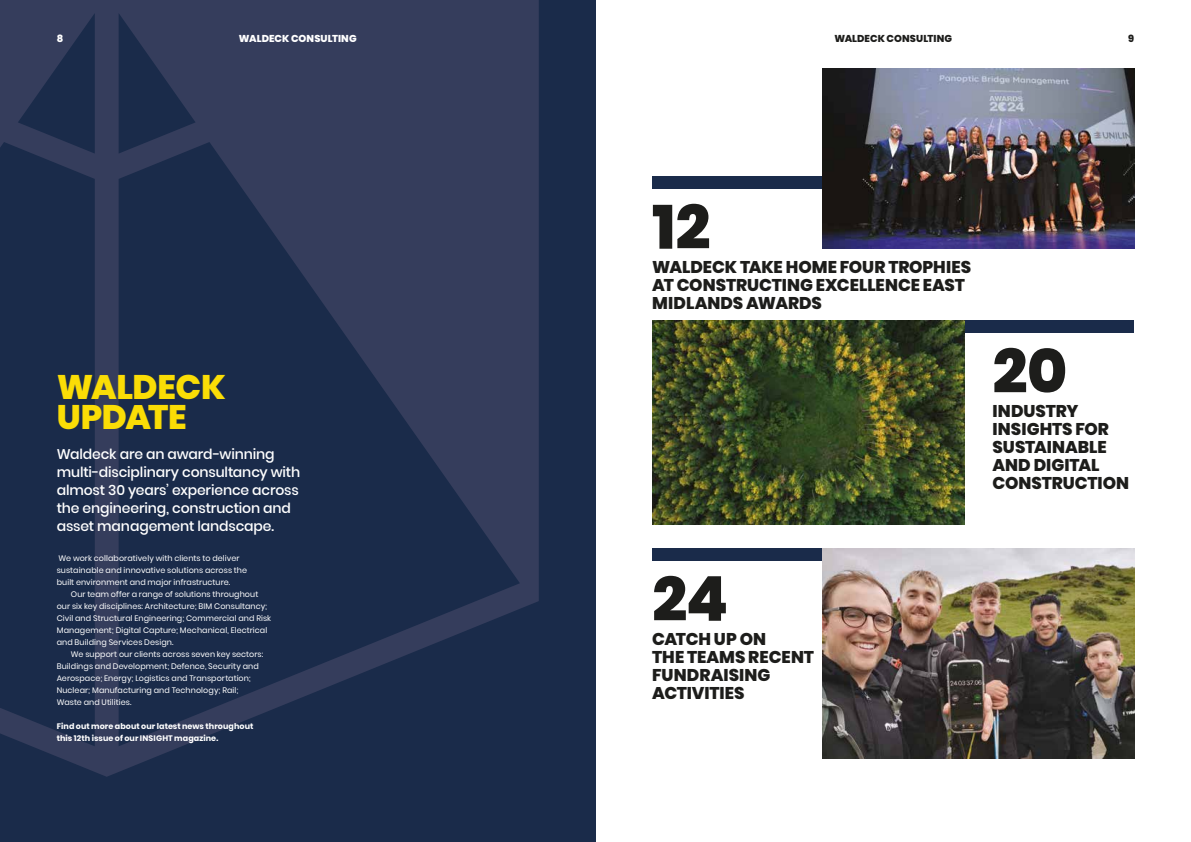
<style>
.page{position:relative;width:1191px;height:842px;background:#fff}
.page>*{position:absolute;margin:0;border:0;box-sizing:border-box;transform-origin:0 0}
.t1{font:800 62px "Poppins";color:#1d1d1b}
.t2{font:800 34px/30px "Poppins";letter-spacing:-.015em;color:#fadd06}
.t3{font:800 17px/18px "Poppins";color:#1d1d1b}
.t4{font:500 14px/18px "Poppins";letter-spacing:-.01em;color:#fff}
.t5{font:800 10px "Poppins";letter-spacing:.005em;color:#fff}
.t6{font:800 10px "Poppins";letter-spacing:.005em;color:#1d1d1b}
.t7{font:8px/12px "Poppins";letter-spacing:.01em;color:#fff}
.t8{font:700 8px/12px "Poppins";letter-spacing:.01em;color:#fff}
</style>
<div class="page">
<div style="left:953px;top:321px;width:181px;height:12px;background:#1a2b4a"></div>
<div style="left:0;top:0;width:595px;height:842px;background:#1a2b4a"></div>
<svg style="left:0;top:0;width:539px;height:777px"></svg>
<div style="left:652px;top:177px;width:170px;height:12px;background:#1a2b4a"></div>
<div style="left:652px;top:549px;width:255px;height:12px;background:#1a2b4a"></div>
<img style="left:822px;top:69px;width:312px;height:180px">
<img style="left:652px;top:321px;width:312px;height:204px">
<img style="left:822px;top:549px;width:312px;height:210px">
<p class="t5" style="left:57px;top:33px;width:8px">8</p>
<p class="t5" style="left:239px;top:33px;width:119px">WALDECK CONSULTING</p>
<p class="t6" style="left:834px;top:33px;width:119px">WALDECK CONSULTING</p>
<p class="t6" style="left:1128px;top:33px;width:7px">9</p>
<h1 class="t1" style="left:652px;top:191px;width:60px">12</h1>
<h2 class="t2" style="left:57px;top:372px;width:170px">WALDECK<br>UPDATE</h2>
<h3 class="t4" style="left:57px;top:445px;width:245px">Waldeck are an award-winning multi-disciplinary consultancy with almost 30 years’ experience across the engineering, construction and asset management landscape.</h3>
<p class="t7" style="left:57px;top:552px;width:192px">We work collaboratively with clients to deliver sustainable and innovative solutions across the built environment and major infrastructure.</p>
<p class="t7" style="left:57px;top:588px;width:216px;text-indent:14px">Our team offer a range of solutions throughout our six key disciplines: Architecture; BIM Consultancy; Civil and Structural Engineering; Commercial and Risk Management; Digital Capture; Mechanical, Electrical and Building Services Design.</p>
<p class="t7" style="left:57px;top:648px;width:208px;text-indent:14px">We support our clients across seven key sectors:<br>Buildings and Development; Defence, Security and Aerospace; Energy; Logistics and Transportation; Nuclear; Manufacturing and Technology; Rail; Waste and Utilities.</p>
<p class="t8" style="left:57px;top:720px;width:198px">Find out more about our latest news throughout this 12th issue of our INSIGHT magazine.</p>
<h3 class="t3" style="left:652px;top:258px;width:320px">WALDECK TAKE HOME FOUR TROPHIES<br>AT CONSTRUCTING EXCELLENCE EAST<br>MIDLANDS AWARDS</h3>
<h1 class="t1" style="left:992px;top:335px;width:76px">20</h1>
<h3 class="t3" style="left:992px;top:402px;width:138px">INDUSTRY<br>INSIGHTS FOR<br>SUSTAINABLE<br>AND DIGITAL<br>CONSTRUCTION</h3>
<h1 class="t1" style="left:652px;top:563px;width:78px">24</h1>
<h3 class="t3" style="left:652px;top:630px;width:163px">CATCH UP ON<br>THE TEAMS RECENT<br>FUNDRAISING<br>ACTIVITIES</h3>
</div>
